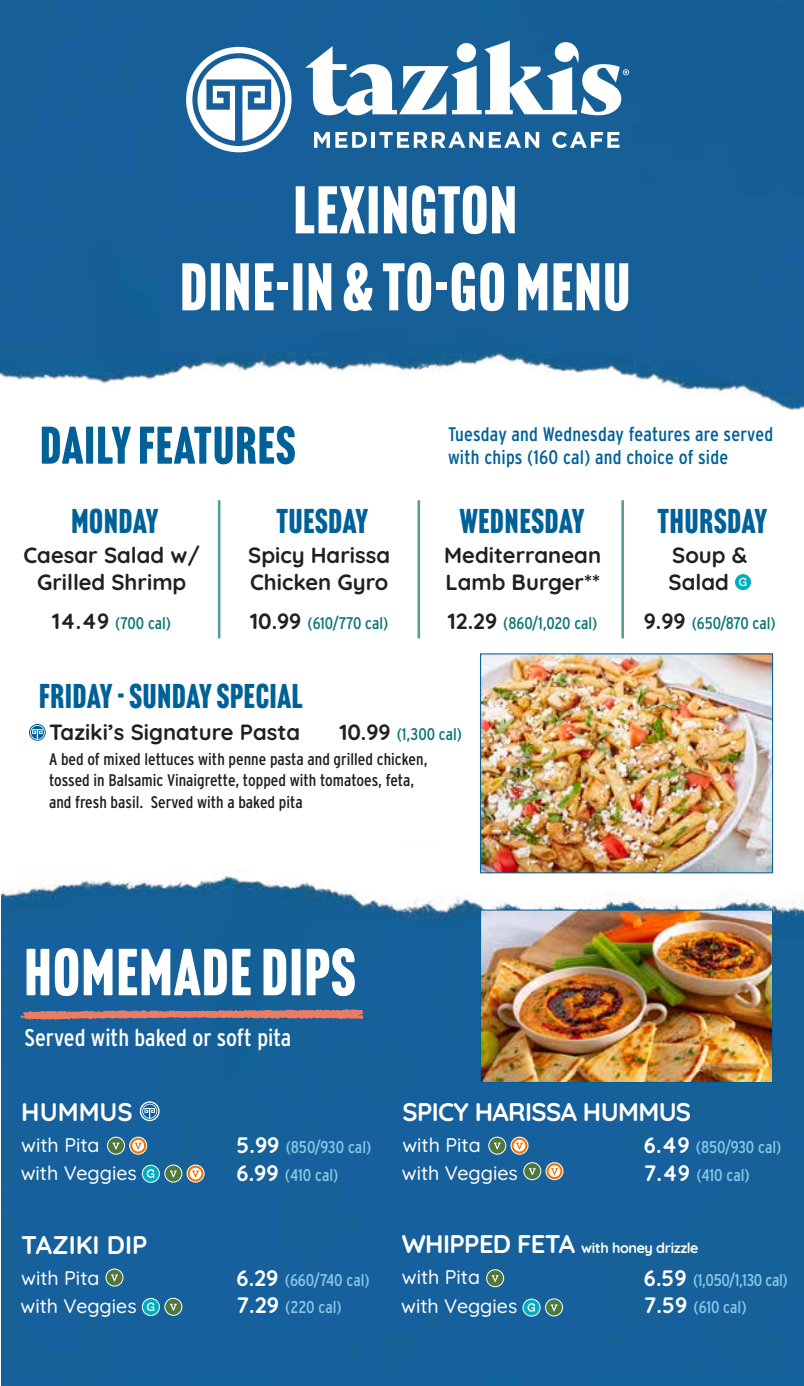
<style>
.page{position:relative;width:804px;height:1386px;background:#fff}
.page>*{position:absolute;margin:0;border:0;box-sizing:border-box;transform-origin:0 0}
.t1{font:65.8px/77px "Headline Gothic ATF";letter-spacing:.025em;color:#fff;text-align:center}
.t2{font:65.1px "Headline Gothic ATF Round";letter-spacing:.025em;color:#fff}
.t3{font:51.8px "Headline Gothic ATF Round";letter-spacing:.025em;color:#006198}
.t4{font:33.77px "Headline Gothic ATF Round";letter-spacing:.025em;color:#006198}
.t5{font:700 25.55px "Quicksand";letter-spacing:-.025em;color:#fff}
.t6{font:700 25.55px "Quicksand";color:#fff}
.t7{font:24.15px "Interstate Condensed";color:#fff}
.t8{font:700 22.05px/27.1px "Quicksand";color:#231f20}
.t9{font:500 19.6px "Quicksand";color:#fff}
.t10{font:19.6px/22.6px "Interstate Condensed";letter-spacing:.01em;color:#006198}
.t11{font:16.97px/27.5px "Interstate Condensed";letter-spacing:-.005em;color:#88c6e7}
.t12{font:16.8px/24.7px "Interstate Condensed";color:#231f20}
.t13{font:16.8px "Interstate Condensed";letter-spacing:-.005em;color:#0e7673}
.t14{font:700 14.35px "Quicksand";letter-spacing:-.025em;color:#fff}
.s1{font-family:"Quicksand";font-weight:700;font-size:22.05px;color:#231f20}
.s2{font-family:"Quicksand";font-weight:700;font-size:22.05px}
.s3{color:#0e7673}
.s4{font-family:"Quicksand";font-weight:700;font-size:22.22px;color:#fff}
.s5{font-size:25.55px}
</style>
<div class="page">
<img style="left:1px;top:708px;width:803px;height:678px">
<img style="left:0;top:0;width:804px;height:410px">
<img style="left:482px;top:655px;width:289px;height:216px">
<div style="left:480px;top:653px;width:293px;height:220px;border:1px solid #006198"></div>
<svg style="left:186px;top:47px;width:106px;height:105px"></svg>
<svg style="left:314px;top:132px;width:53px;height:16px"></svg>
<hr style="left:372px;top:132px;width:3px;height:16px;background:#fff">
<svg style="left:380px;top:132px;width:103px;height:16px"></svg>
<svg style="left:489px;top:132px;width:50px;height:16px"></svg>
<svg style="left:552px;top:132px;width:67px;height:16px"></svg>
<svg style="left:305px;top:40px;width:324px;height:75px"></svg>
<svg style="left:735px;top:574px;width:16px;height:16px"></svg>
<div style="left:28px;top:723px;width:19px;height:19px;background:#fff;border:1px solid #fff;border-radius:50%"></div>
<svg style="left:29px;top:724px;width:17px;height:17px"></svg>
<hr style="left:218px;top:500px;width:2px;height:138px;background:#569d9a">
<hr style="left:417px;top:500px;width:3px;height:138px;background:#569d9a">
<hr style="left:621px;top:500px;width:3px;height:138px;background:#569d9a">
<svg style="left:21px;top:1009px;width:342px;height:11px"></svg>
<svg style="left:523px;top:1162px;width:18px;height:18px"></svg>
<svg style="left:524px;top:1163px;width:16px;height:16px"></svg>
<svg style="left:545px;top:1162px;width:18px;height:18px"></svg>
<svg style="left:546px;top:1163px;width:16px;height:16px"></svg>
<svg style="left:488px;top:1137px;width:18px;height:18px"></svg>
<svg style="left:489px;top:1138px;width:16px;height:16px"></svg>
<svg style="left:510px;top:1137px;width:18px;height:18px"></svg>
<svg style="left:511px;top:1138px;width:16px;height:16px"></svg>
<svg style="left:105px;top:1269px;width:19px;height:18px"></svg>
<svg style="left:106px;top:1270px;width:16px;height:16px"></svg>
<svg style="left:164px;top:1298px;width:18px;height:18px"></svg>
<svg style="left:165px;top:1299px;width:16px;height:16px"></svg>
<svg style="left:142px;top:1298px;width:18px;height:18px"></svg>
<svg style="left:143px;top:1299px;width:16px;height:16px"></svg>
<svg style="left:486px;top:1269px;width:18px;height:18px"></svg>
<svg style="left:487px;top:1270px;width:16px;height:16px"></svg>
<svg style="left:545px;top:1298px;width:18px;height:18px"></svg>
<svg style="left:546px;top:1299px;width:16px;height:16px"></svg>
<svg style="left:522px;top:1299px;width:19px;height:18px"></svg>
<svg style="left:523px;top:1300px;width:17px;height:16px"></svg>
<svg style="left:140px;top:1101px;width:20px;height:20px"></svg>
<svg style="left:141px;top:1103px;width:17px;height:17px"></svg>
<svg style="left:164px;top:1165px;width:18px;height:18px"></svg>
<svg style="left:165px;top:1166px;width:16px;height:16px"></svg>
<svg style="left:187px;top:1165px;width:18px;height:18px"></svg>
<svg style="left:188px;top:1166px;width:16px;height:16px"></svg>
<svg style="left:142px;top:1165px;width:18px;height:18px"></svg>
<svg style="left:143px;top:1166px;width:16px;height:16px"></svg>
<svg style="left:107px;top:1137px;width:18px;height:18px"></svg>
<svg style="left:108px;top:1138px;width:16px;height:16px"></svg>
<svg style="left:129px;top:1137px;width:18px;height:18px"></svg>
<svg style="left:130px;top:1138px;width:16px;height:16px"></svg>
<img style="left:482px;top:912px;width:289px;height:169px">
<div style="left:480px;top:910px;width:293px;height:173px;border:1px solid #006198"></div>
<h1 class="t1" style="left:180px;top:172px;width:451px">LEXINGTON<br>DINE-IN &amp; TO-GO MENU</h1>
<h3 class="t3" style="left:40px;top:415px;width:257px">DAILY FEATURES</h3>
<h3 class="t4" style="left:71px;top:501px;width:89px">MONDAY</h3>
<h3 class="t8" style="left:23px;top:539px;width:178px;text-align:center">Caesar Salad w/<br>Grilled Shrimp</h3>
<p class="t13" style="left:52px;top:614px;width:120px"><span class="s1">14.49</span> (700 cal)</p>
<h3 class="t4" style="left:276px;top:501px;width:94px">TUESDAY</h3>
<h3 class="t8" style="left:248px;top:539px;width:143px">Spicy Harissa<br>Chicken Gyro</h3>
<p class="t13" style="left:250px;top:614px;width:140px"><span class="s1">10.99</span> (610/770 cal)</p>
<p class="t10" style="left:448px;top:423px;width:327px">Tuesday and Wednesday features are served with chips (160 cal) and choice of side</p>
<h3 class="t4" style="left:460px;top:501px;width:126px">WEDNESDAY</h3>
<h3 class="t8" style="left:444px;top:539px;width:158px">Mediterranean<br>Lamb Burger**</h3>
<p class="t13" style="left:448px;top:614px;width:151px"><span class="s1">12.29</span> (860/1,020 cal)</p>
<h3 class="t4" style="left:657px;top:501px;width:111px">THURSDAY</h3>
<h3 class="t8" style="left:668px;top:539px;width:80px">Soup &amp;<br>Salad</h3>
<p class="t13" style="left:644px;top:614px;width:133px"><span class="s1">9.99</span> (650/870 cal)</p>
<h3 class="t4" style="left:39px;top:676px;width:265px">FRIDAY - SUNDAY SPECIAL</h3>
<h3 class="t8" style="left:49px;top:716px;width:253px">Taziki’s Signature Pasta</h3>
<p class="t12" style="left:49px;top:722px;width:414px;text-indent:290px"><span class="s2">10.99</span> <span class="s3">(1,300 cal)<br></span>A bed of mixed lettuces with penne pasta and grilled chicken,</p>
<p class="t12" style="left:49px;top:769px;width:367px;line-height:21.9px">tossed in Balsamic Vinaigrette, topped with tomatoes, feta, and fresh basil. Served with a baked pita</p>
<h2 class="t2" style="left:25px;top:934px;width:332px">HOMEMADE DIPS</h2>
<h3 class="t7" style="left:25px;top:1024px;width:268px">Served with baked or soft pita</h3>
<h3 class="t5" style="left:21px;top:1092px;width:113px">HUMMUS</h3>
<h3 class="t5" style="left:402px;top:1092px;width:290px">SPICY HARISSA HUMMUS</h3>
<p class="t9" style="left:21px;top:1130px;width:80px">with Pita</p>
<p class="t11" style="left:237px;top:1134px;width:136px"><span class="s4">5.99</span> (850/930 cal)<br><span class="s4">6.99</span> (410 cal)</p>
<p class="t9" style="left:21px;top:1158px;width:118px">with Veggies</p>
<p class="t9" style="left:402px;top:1130px;width:80px">with Pita</p>
<p class="t11" style="left:644px;top:1134px;width:139px"><span class="s4">6.49</span> (850/930 cal)<br><span class="s4">7.49</span> (410 cal)</p>
<p class="t9" style="left:402px;top:1158px;width:118px">with Veggies</p>
<h3 class="t6" style="left:21px;top:1225px;width:128px">TAZIKI DIP</h3>
<p class="t14" style="left:402px;top:1237px;width:298px"><span class="s5">WHIPPED FETA</span> with honey drizzle</p>
<p class="t9" style="left:21px;top:1263px;width:80px">with Pita</p>
<p class="t11" style="left:237px;top:1266px;width:135px"><span class="s4">6.29</span> (660/740 cal)<br><span class="s4">7.29</span> (220 cal)</p>
<p class="t9" style="left:21px;top:1291px;width:118px">with Veggies</p>
<p class="t9" style="left:402px;top:1262px;width:80px">with Pita</p>
<p class="t11" style="left:644px;top:1266px;width:146px"><span class="s4">6.59</span> (1,050/1,130 cal)<br><span class="s4">7.59</span> (610 cal)</p>
<p class="t9" style="left:401px;top:1290px;width:118px">with Veggies</p>
</div>
